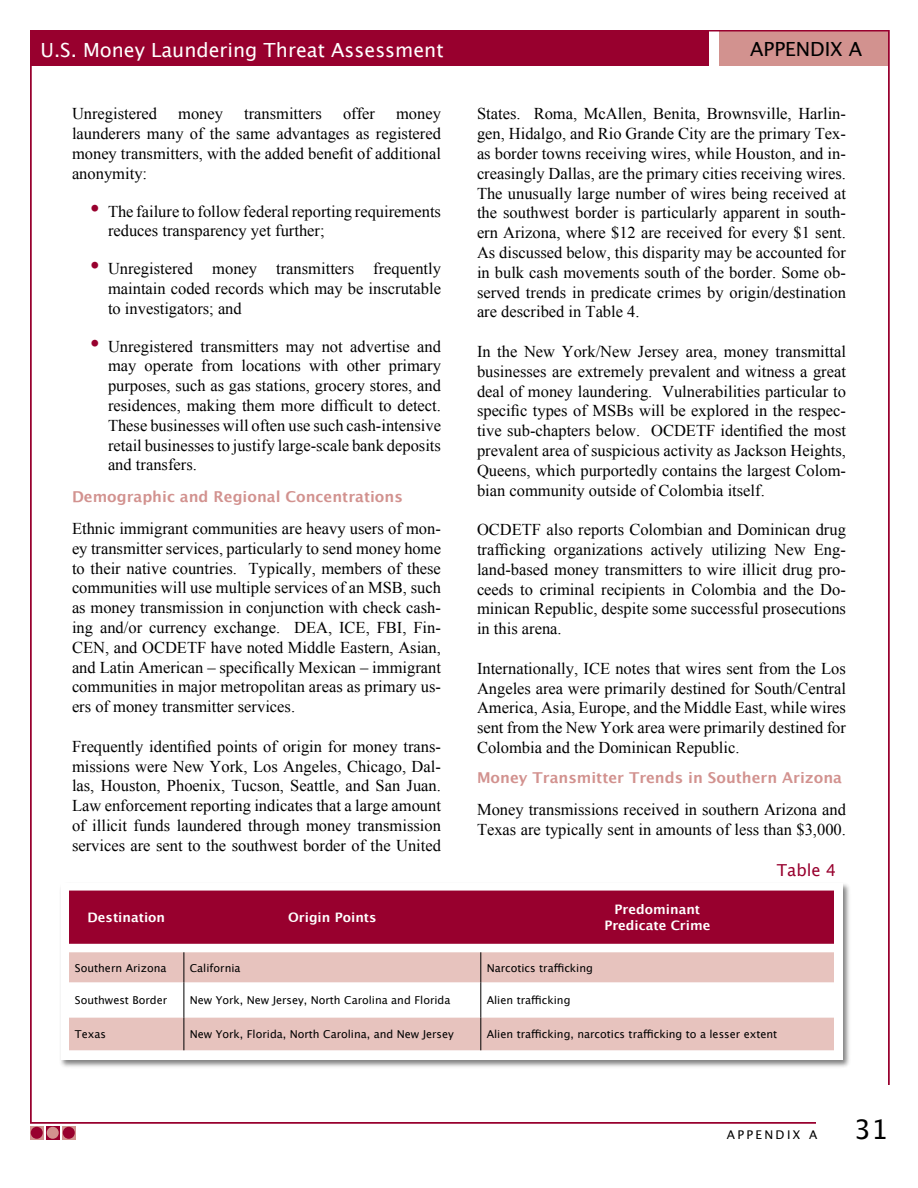
<style>
.page{position:relative;width:918px;height:1188px;background:#fff}
.page>*{position:absolute;margin:0;border:0;box-sizing:border-box;transform-origin:0 0}
.t1{font:27px/57.6px "Times New Roman";color:#98002e}
.t2{font:27px "Lucida Grande";color:#000}
.t3{font:19.5px "Lucida Grande";color:#fff}
.t4{font:19.5px "Lucida Grande";color:#000}
.t5{font:16.5px/19.8px "Times New Roman";color:#000;text-align:justify}
.t6{font:16.5px "Lucida Grande";color:#98002e}
.t7{font:700 15px "Lucida Grande";color:#d2928f}
.t8{font:700 13.05px/15.6px "Lucida Grande";color:#fff;text-align:center}
.t9{font:12px "Lucida Grande";letter-spacing:.2em;color:#000}
.t10{font:10.95px "Lucida Grande";color:#000}
</style>
<div class="page">
<div style="left:30px;top:30px;width:679px;height:36px;background:#98002e"></div>
<div style="left:720px;top:30px;width:168px;height:36px;background:#d2928f"></div>
<hr style="left:30px;top:30px;width:858px;height:2px;background:#98002e">
<hr style="left:888px;top:30px;width:2px;height:1055px;background:#98002e">
<hr style="left:30px;top:1122px;width:786px;height:2px;background:#98002e">
<hr style="left:30px;top:30px;width:2px;height:1092px;background:#98002e">
<svg style="left:62px;top:1126px;width:13px;height:14px"></svg>
<svg style="left:46px;top:1126px;width:14px;height:14px"></svg>
<svg style="left:30px;top:1126px;width:14px;height:14px"></svg>
<div style="left:31px;top:1127px;width:12px;height:12px;background:#98002e;border-radius:50%"></div>
<div style="left:47px;top:1127px;width:12px;height:12px;background:#d2928f;border-radius:50%"></div>
<div style="left:63px;top:1127px;width:12px;height:12px;background:#98002e;border-radius:50%"></div>
<div style="left:59px;top:881px;width:793px;height:188px;background:#000;opacity:.5"></div>
<div style="left:62px;top:884px;width:781px;height:176px;background:#fff"></div>
<div style="left:69px;top:891px;width:765px;height:53px;background:#98002e"></div>
<svg style="left:69px;top:952px;width:765px;height:98px;fill:#e7c3be"></svg>
<hr style="left:184px;top:952px;width:1px;height:30px;background:#000">
<hr style="left:481px;top:952px;width:1px;height:30px;background:#000">
<hr style="left:184px;top:982px;width:1px;height:36px;background:#000">
<hr style="left:481px;top:982px;width:1px;height:36px;background:#000">
<hr style="left:184px;top:1018px;width:1px;height:32px;background:#000">
<hr style="left:481px;top:1018px;width:1px;height:32px;background:#000">
<p class="t3" style="left:40px;top:39px;width:405px">U.S. Money Launderi ng Threat Assessment</p>
<p class="t5" style="left:72px;top:104px;width:87px">Unregistered</p>
<p class="t5" style="left:178px;top:104px;width:46px">money</p>
<p class="t5" style="left:244px;top:104px;width:79px">transmitters</p>
<p class="t5" style="left:343px;top:104px;width:34px">offer</p>
<p class="t5" style="left:72px;top:104px;width:371px;text-indent:324px">money launderers many of the same advantages as registered money transmitters, with the added benefit of additional anonymity:</p>
<p class="t5" style="left:108px;top:201px;width:335px">The failure to follow federal reporting requirements reduces transparency yet further;</p>
<p class="t5" style="left:108px;top:259px;width:335px">Unregistered money transmitters frequently maintain coded records which may be inscrutable to investigators; and</p>
<p class="t5" style="left:108px;top:336px;width:335px">Unregistered transmitters may not advertise and may operate from locations with other primary purposes, such as gas stations, grocery stores, and residences, making them more difficult to detect.<br>These businesses will often use such cash-intensive retail businesses to justify large-scale bank deposits and transfers.</p>
<p class="t7" style="left:72px;top:488px;width:332px">Demographic and Regional Concentrations</p>
<p class="t5" style="left:72px;top:518px;width:371px">Ethnic immigrant communities are heavy users of mon&shy;ey transmitter services, particularly to send money home to their native countries. Typically, members of these communities will use multiple services of an MSB, such as money transmission in conjunction with check cash&shy;ing and/or currency exchange. DEA, ICE, FBI, Fin-CEN, and OCDETF have noted Middle Eastern, Asian, and Latin American – specifically Mexican – immigrant communities in major metropolitan areas as primary us&shy;ers of money transmitter services.</p>
<p class="t5" style="left:72px;top:736px;width:371px">Frequently identified points of origin for money trans&shy;missions were New York, Los Angeles, Chicago, Dal&shy;las, Houston, Phoenix, Tucson, Seattle, and San Juan.<br>Law enforcement reporting indicates that a large amount of illicit funds laundered through money transmission services are sent to the southwest border of the United</p>
<h1 class="t1" style="left:90px;top:178px;width:11px">• •</h1>
<h1 class="t1" style="left:90px;top:313px;width:11px">•</h1>
<p class="t4" style="left:750px;top:38px;width:114px">APPENDIX A</p>
<p class="t5" style="left:477px;top:104px;width:371px">States. Roma, McAllen, Benita, Brownsville, Harlin&shy;gen, Hidalgo, and Rio Grande City are the primary Tex&shy;as border towns receiving wires, while Houston, and in&shy;creasingly Dallas, are the primary cities receiving wires.<br>The unusually large number of wires being received at the southwest border is particularly apparent in south&shy;ern Arizona, where $12 are received for every $1 sent.<br>As discussed below, this disparity may be accounted for in bulk cash movements south of the border. Some ob&shy;served trends in predicate crimes by origin/destination are described in Table 4.</p>
<p class="t5" style="left:477px;top:341px;width:371px">In the New York/New Jersey area, money transmittal businesses are extremely prevalent and witness a great deal of money laundering. Vulnerabilities particular to specific types of MSBs will be explored in the respec&shy;tive sub-chapters below. OCDETF identified the most prevalent area of suspicious activity as Jackson Heights, Queens, which purportedly contains the largest Colom&shy;bian community outside of Colombia itself.</p>
<p class="t5" style="left:477px;top:520px;width:371px">OCDETF also reports Colombian and Dominican drug trafficking organizations actively utilizing New Eng&shy;land-based money transmitters to wire illicit drug pro&shy;ceeds to criminal recipients in Colombia and the Do&shy;minican Republic, despite some successful prosecutions in this arena.</p>
<p class="t5" style="left:477px;top:658px;width:371px">Internationally, ICE notes that wires sent from the Los Angeles area were primarily destined for South/Central America, Asia, Europe, and the Middle East, while wires sent from the New York area were primarily destined for Colombia and the Dominican Republic.</p>
<p class="t7" style="left:477px;top:769px;width:367px">Money Transmitter Trends in Southern Arizona</p>
<p class="t5" style="left:477px;top:799px;width:370px">Money transmissions received in southern Arizona and<br>Texas are typically sent in amounts of less than $3,000.</p>
<p class="t6" style="left:777px;top:860px;width:59px">Table 4</p>
<p class="t8" style="left:88px;top:910px;width:79px">Destination</p>
<p class="t8" style="left:288px;top:910px;width:90px">Origin Points</p>
<p class="t8" style="left:604px;top:902px;width:108px">Predominant<br>Predicate Crime</p>
<p class="t10" style="left:75px;top:961px;width:93px">Southern Arizona</p>
<p class="t10" style="left:190px;top:961px;width:52px">California</p>
<p class="t10" style="left:487px;top:961px;width:108px">Narcotics trafficking</p>
<p class="t10" style="left:75px;top:994px;width:94px">Southwest Border</p>
<p class="t10" style="left:190px;top:994px;width:262px">New York, New Jersey, North Caroli na and Florida</p>
<p class="t10" style="left:487px;top:994px;width:85px">Alien trafficking</p>
<p class="t10" style="left:75px;top:1028px;width:33px">Texas</p>
<p class="t10" style="left:190px;top:1028px;width:266px">New York, Florida, North Caroli na, and New Jersey</p>
<p class="t10" style="left:487px;top:1028px;width:292px">Alien trafficking, narcotics trafficking to a lesser extent</p>
<p class="t9" style="left:727px;top:1127px;width:92px">APPENDIX A</p>
<h1 class="t2" style="left:854px;top:1114px;width:36px">31</h1>
</div>
